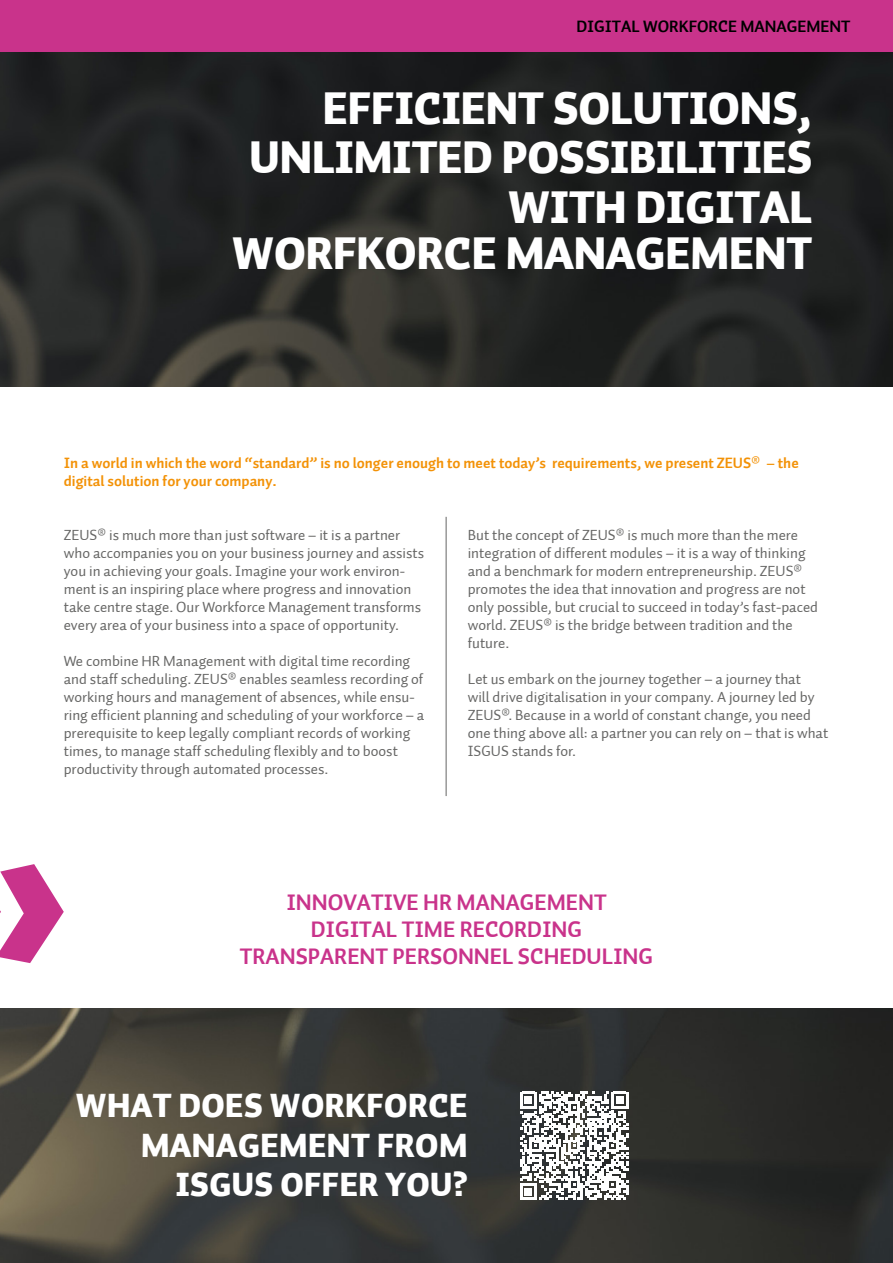
<style>
.page{position:relative;width:893px;height:1263px;background:#fff}
.page>*{position:absolute;margin:0;border:0;box-sizing:border-box;transform-origin:0 0}
.t1{font:45px/48.4px "Auto 1 Black LF";color:#fff;text-align:right}
.t2{font:33px/39.6px "Auto 1 Black LF";letter-spacing:.015em;color:#fff;text-align:right}
.t3{font:22.5px/27px "Auto 1 Bold LF";color:#c9338b;text-align:center}
.t4{font:16.5px "Auto 1 Bold LF";color:#000}
.t5{font:15px/18px "Auto 1";color:#666665}
.t6{font:15px/18px "Auto 1 Bold LF";color:#f39207}
</style>
<div class="page">
<svg style="left:0;top:864px;width:64px;height:99px"></svg>
<hr style="left:446px;top:517px;width:1px;height:279px;background:#666665">
<img style="left:0;top:51px;width:893px;height:336px">
<img style="left:0;top:1008px;width:893px;height:255px">
<svg style="left:520px;top:1092px;width:108px;height:108px"></svg>
<div style="left:0;top:0;width:893px;height:51px;background:#c9338b"></div>
<p class="t4" style="left:576px;top:16px;width:276px">DIGITAL WORKFORCE MANAGEMENT</p>
<h1 class="t1" style="left:232px;top:86px;width:582px">EFFICIENT SOLUTIONS,<br>UNLIMITED POSSIBILITIES<br>WITH DIGITAL<br>WORFKORCE MANAGEMENT</h1>
<p class="t6" style="left:64px;top:454px;width:736px">In a world in which the word “standard” is no longer enough to meet today’s requirements, we present ZEUS® – the digital solution for your company.</p>
<p class="t5" style="left:64px;top:526px;width:362px">ZEUS® is much more than just software – it is a partner who accompanies you on your business journey and assists you in achieving your goals. Imagine your work environ&shy;ment is an inspiring place where progress and innovation take centre stage. Our Workforce Management transforms every area of your business into a space of opportunity.</p>
<p class="t5" style="left:64px;top:652px;width:362px">We combine HR Management with digital time recording and staff scheduling. ZEUS® enables seamless recording of working hours and management of absences, while ensu&shy;ring efficient planning and scheduling of your workforce – a prerequisite to keep legally compliant records of working times, to manage staff scheduling flexibly and to boost productivity through automated processes.</p>
<p class="t5" style="left:468px;top:526px;width:352px">But the concept of ZEUS® is much more than the mere integration of different modules – it is a way of thinking and a benchmark for modern entrepreneurship. ZEUS® promotes the idea that innovation and progress are not only possible, but crucial to succeed in today’s fast-paced world. ZEUS® is the bridge between tradition and the future.</p>
<p class="t5" style="left:468px;top:670px;width:362px">Let us embark on the journey together – a journey that<br>will drive digitalisation in your company. A journey led by ZEUS®. Because in a world of constant change, you need one thing above all: a partner you can rely on – that is what ISGUS stands for.</p>
<h3 class="t3" style="left:240px;top:890px;width:415px">INNOVATIVE HR MANAGEMENT<br>DIGITAL TIME RECORDING<br>TRANSPARENT PERSONNEL SCHEDULING</h3>
<h2 class="t2" style="left:76px;top:1087px;width:393px">WHAT DOES WORKFORCE<br>MANAGEMENT FROM<br>ISGUS OFFER YOU?</h2>
</div>
